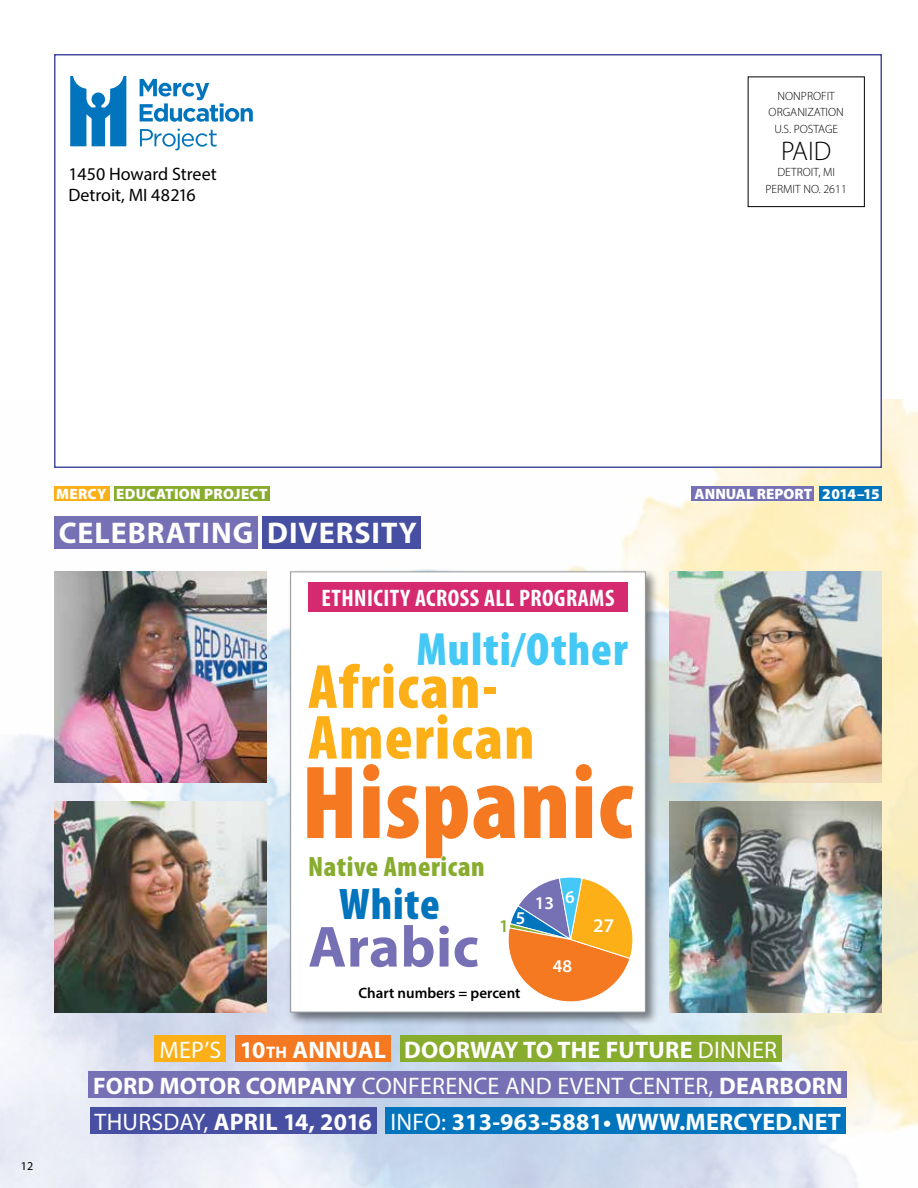
<style>
.page{position:relative;width:918px;height:1188px;background:#fff}
.page>*{position:absolute;margin:0;border:0;box-sizing:border-box;transform-origin:0 0}
.t1{font:900 condensed 105px "Myriad Pro";letter-spacing:.01em;color:#f47920}
.t2{font:900 condensed 63px/50.8px "Myriad Pro";letter-spacing:.02em;color:#fcaf17}
.t3{font:700 58.5px "Myriad Pro";color:#7670b4}
.t4{font:900 condensed 46.8px "Myriad Pro";letter-spacing:.02em;color:#44c8f5}
.t5{font:900 condensed 44.55px "Myriad Pro";letter-spacing:.02em;color:#0074bc}
.t6{font:700 30px "Myriad Pro";letter-spacing:.03em;color:#fff}
.t7{font:900 condensed 28.05px "Myriad Pro";letter-spacing:.02em;color:#88ac2e}
.t8{font:300 27px "Myriad Pro";color:#000}
.t9{font:700 24px/36px "Myriad Pro";letter-spacing:.01em;color:#fff}
.t10{font:700 condensed 24px "Myriad Pro";letter-spacing:.02em;color:#fff}
.t11{font:24px "Myriad Pro";letter-spacing:.01em;color:#fff}
.t12{font:600 19.5px "Myriad Pro";color:#fff}
.t13{font:18px/21px "Myriad Pro";color:#000}
.t14{font:600 18px "Myriad Pro";color:#fff}
.t15{font:600 18px "Myriad Pro";color:#88ac2e}
.t16{font:900 15px "Myriad Pro";letter-spacing:.015em;color:#fff}
.t17{font:600 15px "Myriad Pro";color:#000}
.t18{font:300 12px/16.4px "Myriad Pro";color:#000;text-align:center}
.t19{font:12px "Myriad Pro";color:#000}
.s1{font-weight:400}
.s2{font-size:16.8px}
.s3{font-weight:700}
</style>
<div class="page">
<img style="left:0;top:400px;width:918px;height:788px">
<div style="left:114px;top:486px;width:156px;height:15px;background:#88ac2e"></div>
<div style="left:54px;top:486px;width:56px;height:15px;background:#fcaf17"></div>
<div style="left:692px;top:486px;width:122px;height:15px;background:#7670b4"></div>
<div style="left:819px;top:486px;width:63px;height:15px;background:#0074bc"></div>
<div style="left:88px;top:1071px;width:760px;height:27px;background:#7670b4"></div>
<div style="left:90px;top:1107px;width:286px;height:27px;background:#464fa1"></div>
<div style="left:386px;top:1107px;width:460px;height:27px;background:#0074bc"></div>
<div style="left:54px;top:54px;width:828px;height:414px;background:#fff;border:2px solid #464fa1"></div>
<div style="left:748px;top:76px;width:117px;height:131px;border:1px solid #000"></div>
<svg style="left:70px;top:76px;width:56px;height:70px"></svg>
<svg style="left:140px;top:79px;width:113px;height:43px"></svg>
<svg style="left:140px;top:129px;width:77px;height:21px"></svg>
<div style="left:154px;top:1035px;width:72px;height:27px;background:#fcaf17"></div>
<div style="left:235px;top:1035px;width:156px;height:27px;background:#f47920"></div>
<div style="left:400px;top:1035px;width:382px;height:27px;background:#88ac2e"></div>
<img style="left:54px;top:572px;width:213px;height:211px">
<div style="left:54px;top:516px;width:204px;height:33px;background:#7670b4"></div>
<div style="left:262px;top:516px;width:160px;height:33px;background:#464fa1"></div>
<div style="left:287px;top:569px;width:372px;height:457px;background:#000;opacity:.5"></div>
<div style="left:290px;top:572px;width:356px;height:440px;background:#fff;border:1px solid #939598"></div>
<img style="left:669px;top:572px;width:213px;height:211px">
<img style="left:669px;top:801px;width:213px;height:211px">
<img style="left:54px;top:801px;width:213px;height:211px">
<div style="left:308px;top:582px;width:320px;height:30px;background:#d52a6f"></div>
<svg style="left:508px;top:877px;width:125px;height:125px"></svg>
<p class="t13" style="left:68px;top:163px;width:150px">1450 Howard Street<br>Detroit, MI 48216</p>
<p class="t18" style="left:769px;top:87px;width:77px">NONPROFIT<br>ORGANIZATION<br>U.S. POSTAGE</p>
<p class="t8" style="left:781px;top:135px;width:51px">PAID</p>
<p class="t18" style="left:766px;top:164px;width:83px">DETROIT, MI<br>PERMIT NO. 2611</p>
<p class="t19" style="left:21px;top:1159px;width:14px">12</p>
<p class="t16" style="left:56px;top:483px;width:213px">MERCY EDUCATION PROJECT</p>
<p class="t16" style="left:695px;top:483px;width:187px">ANNUAL REPORT 2014–15</p>
<p class="t6" style="left:59px;top:513px;width:341px">CELEBRATING DIVERSITY</p>
<p class="t10" style="left:322px;top:583px;width:294px">ETHNICITY ACROSS ALL PROGRAMS</p>
<h3 class="t4" style="left:416px;top:620px;width:213px">Multi/Other</h3>
<h2 class="t2" style="left:308px;top:660px;width:228px">African-<br>American</h2>
<h1 class="t1" style="left:301px;top:736px;width:333px">Hispanic</h1>
<p class="t7" style="left:308px;top:849px;width:178px">Native American</p>
<h3 class="t5" style="left:339px;top:876px;width:102px">White</h3>
<h3 class="t3" style="left:308px;top:909px;width:172px">Arabic</h3>
<p class="t15" style="left:499px;top:914px;width:11px">1</p>
<p class="t14" style="left:516px;top:906px;width:11px">5</p>
<p class="t17" style="left:359px;top:983px;width:163px">Chart numbers = percent</p>
<p class="t14" style="left:535px;top:892px;width:21px">13</p>
<p class="t14" style="left:565px;top:885px;width:11px">6</p>
<p class="t14" style="left:553px;top:955px;width:21px">48</p>
<p class="t12" style="left:593px;top:913px;width:22px">27</p>
<p class="t9" style="left:159px;top:1031px;width:198px"><span class="s1">MEP’S</span> 10<span class="s2">th</span> ANNUAL</p>
<p class="t9" style="left:404px;top:1031px;width:217px">DOORWAY TO TH E FUTU</p>
<p class="t11" style="left:665px;top:1035px;width:113px"><span class="s3">RE</span> DINNER</p>
<p class="t9" style="left:93px;top:1067px;width:751px">FORD MOTOR COMPANY <span class="s1">CONFERENCE AND EVENT CENTER,</span> DEARBORN<br><span class="s1">THURSDAY,</span> APRIL 14, 2016 <span class="s1">INFO:</span> 313-963-5881• WWW.MERCYED.NET</p>
</div>
